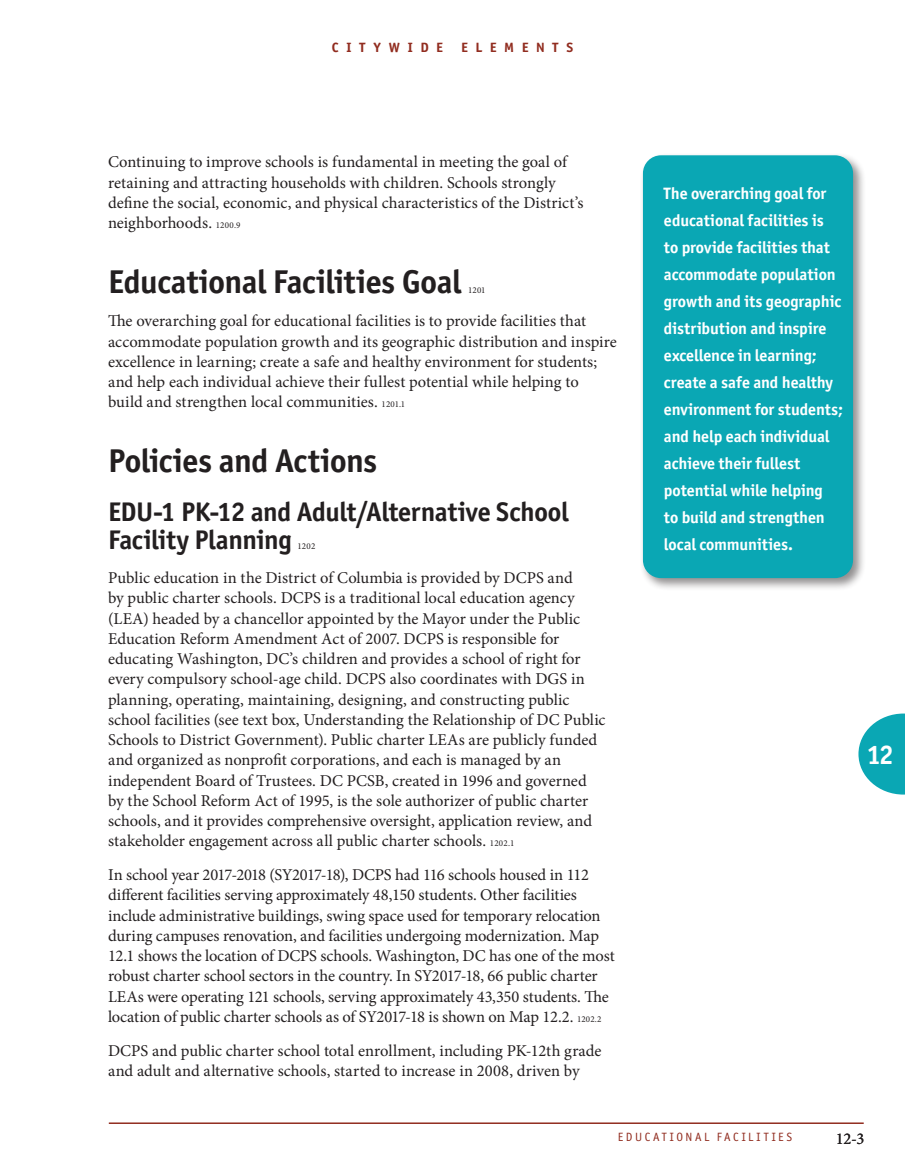
<style>
.page{position:relative;width:905px;height:1175px;background:#fff}
.page>*{position:absolute;margin:0;border:0;box-sizing:border-box;transform-origin:0 0}
._7Text{font:700 33px "Officina Sans ITC Pro";letter-spacing:-.015em;color:#231f20}
._3Subtitle_Level_2{font:700 33px "Officina Sans ITC Pro";letter-spacing:-.015em;color:#231f20}
._3Subtitle_Level_2-2{font:700 27px/28.5px "Officina Sans ITC Pro";letter-spacing:-.01em;color:#231f20}
.t1{font:700 27px "Officina Sans ITC Pro";color:#fff}
._7Text-2{font:16.5px/20.2px "Minion Pro";letter-spacing:-.005em;color:#231f20}
._8Sidebar_Pull_Quote{font:700 16.5px/27px "Officina Sans ITC Pro";letter-spacing:-.005em;color:#fff}
.t2{font:700 13.5px "Officina Sans ITC Pro";letter-spacing:.545em;color:#912c1f;scale:1.05 1}
.t3{font:12px "Officina Sans ITC Pro";letter-spacing:.21em;color:#912c1f}
._7Text-3{font:9px "Minion Pro";color:#231f20}
._3Subtitle_Level_2-3{font:9px "Minion Pro";color:#231f20}
.s1{font-size:9px}
</style>
<div class="page">
<svg style="left:858px;top:713px;width:46px;height:81px"></svg>
<hr style="left:109px;top:1122px;width:754px;height:2px;background:#912c1f">
<div style="left:639px;top:152px;width:226px;height:439px;background:#231f20;opacity:.5"></div>
<div style="left:643px;top:155px;width:210px;height:423px;background:#0aa7b4;border-radius:18px"></div>
<p class="t2" style="left:332px;top:39px;width:108px">CITYWIDE</p>
<p class="t2" style="left:461px;top:39px;width:108px">ELEMENTS</p>
<p class="_7Text-2" style="left:108px;top:152px;width:477px">Continuing to improve schools is fundamental in meeting the goal of retaining and attracting households with children. Schools strongly define the social, economic, and physical characteristics of the District’s neighborhoods. <span class="s1">1200.9</span></p>
<p class="_7Text" style="left:108px;top:261px;width:355px">Educational Facilities Goal</p>
<p class="_7Text-3" style="left:468px;top:284px;width:19px">1201</p>
<p class="_7Text-2" style="left:108px;top:311px;width:510px">The overarching goal for educational facilities is to provide facilities that accommodate population growth and its geographic distribution and inspire excellence in learning; create a safe and healthy environment for students; and help each individual achieve their fullest potential while helping to build and strengthen local communities. <span class="s1">1201.1</span></p>
<p class="_3Subtitle_Level_2" style="left:108px;top:440px;width:271px">Policies and Actions</p>
<p class="_3Subtitle_Level_2-2" style="left:108px;top:497px;width:462px">EDU-1 PK-12 and Adult/Alternative School<br>Facility Planning</p>
<p class="_3Subtitle_Level_2-3" style="left:297px;top:540px;width:19px">1202</p>
<p class="_7Text-2" style="left:108px;top:567px;width:499px">Public education in the District of Columbia is provided by DCPS and<br>by public charter schools. DCPS is a traditional local education agency (LEA) headed by a chancellor appointed by the Mayor under the Public Education Reform Amendment Act of 2007. DCPS is responsible for educating Washington, DC’s children and provides a school of right for every compulsory school-age child. DCPS also coordinates with DGS in planning, operating, maintaining, designing, and constructing public school facilities (see text box, Understanding the Relationship of DC Public Schools to District Government). Public charter LEAs are publicly funded and organized as nonprofit corporations, and each is managed by an independent Board of Trustees. DC PCSB, created in 1996 and governed by the School Reform Act of 1995, is the sole authorizer of public charter schools, and it provides comprehensive oversight, application review, and stakeholder engagement across all public charter schools. <span class="s1">1202.1</span></p>
<p class="_7Text-2" style="left:108px;top:864px;width:508px">In school year 2017-2018 (SY2017-18), DCPS had 116 schools housed in 112 different facilities serving approximately 48,150 students. Other facilities include administrative buildings, swing space used for temporary relocation during campuses renovation, and facilities undergoing modernization. Map 12.1 shows the location of DCPS schools. Washington, DC has one of the most robust charter school sectors in the country. In SY2017-18, 66 public charter LEAs were operating 121 schools, serving approximately 43,350 students. The location of public charter schools as of SY2017-18 is shown on Map 12.2. <span class="s1">1202.2</span></p>
<p class="_7Text-2" style="left:108px;top:1040px;width:495px">DCPS and public charter school total enrollment, including PK-12th grade and adult and alternative schools, started to increase in 2008, driven by</p>
<p class="_8Sidebar_Pull_Quote" style="left:664px;top:179px;width:180px">The overarching goal for educational facilities is<br>to provide facilities that accommodate population growth and its geographic distribution and inspire excellence in learning; create a safe and healthy environment for students; and help each individual achieve their fullest potential while helping<br>to build and strengthen local communities.</p>
<h2 class="t1" style="left:867px;top:738px;width:27px">12</h2>
<p class="t3" style="left:618px;top:1129px;width:176px">EDUCATIONAL FACILITIES</p>
<p class="_7Text-2" style="left:835px;top:1128px;width:30px">12-3</p>
</div>
